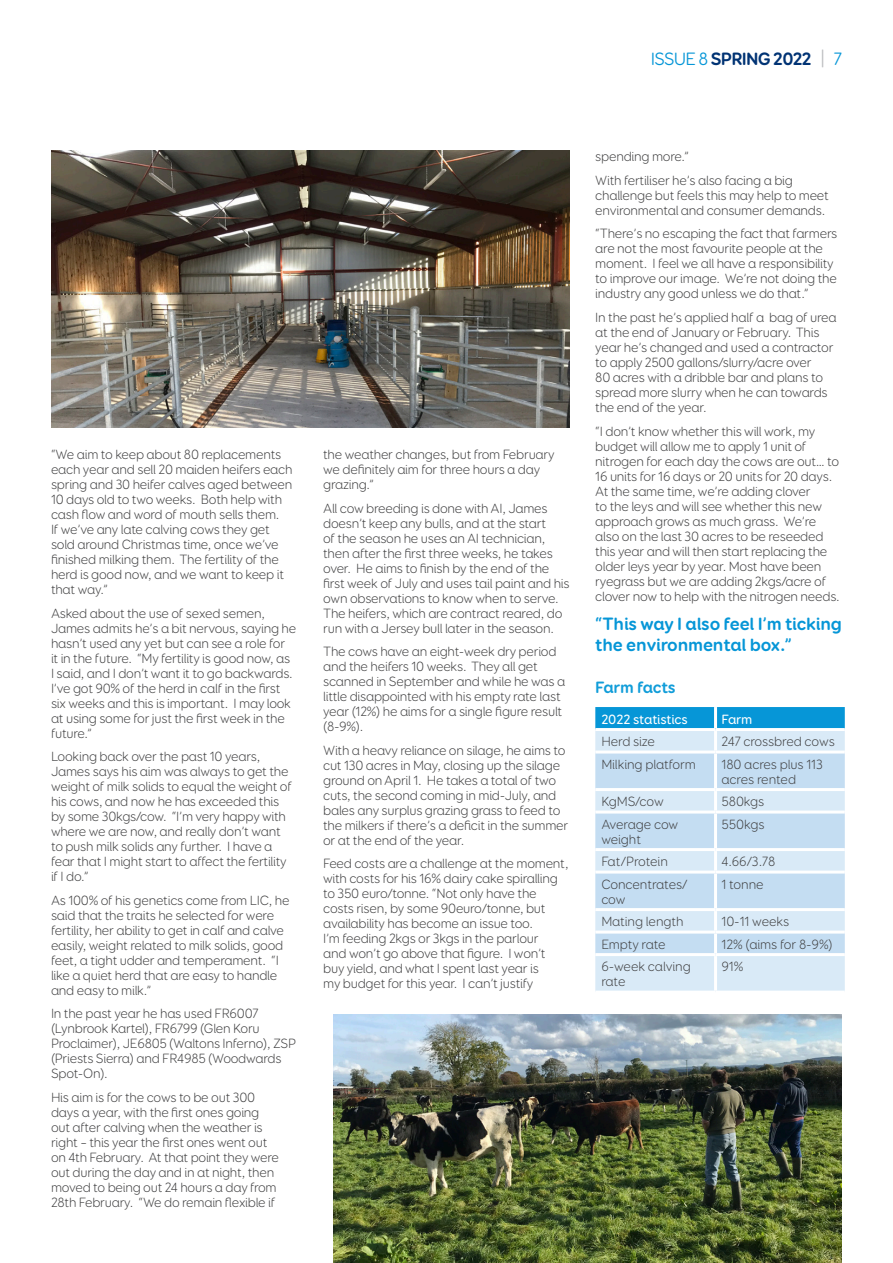
<style>
.page{position:relative;width:893px;height:1263px;background:#fff}
.page>*{position:absolute;margin:0;border:0;box-sizing:border-box;transform-origin:0 0}
.Body{font:700 18px/21px "Booster Next FY";letter-spacing:-.01em;color:#0696d7}
.t1{font:700 18px "Booster Next FY";letter-spacing:-.04em;color:#013374}
.Body-2{font:700 16.5px "Booster Next FY";letter-spacing:-.01em;color:#119dd9}
.Body-3{font:300 13.5px/15px "Booster Next FY";letter-spacing:-.02em;color:#3e3e3f}
.Body-4{font:500 13.5px "Booster Next FY";letter-spacing:-.01em;color:#fff}
.s1{font-weight:400;color:#0696d7}
.s2{font-weight:400;color:#bcbdc0}
</style>
<div class="page">
<div style="left:595px;top:707px;width:250px;height:21px;background:#0696d7"></div>
<div style="left:595px;top:731px;width:250px;height:259px;background:#d9eaf7"></div>
<svg style="left:595px;top:753px;width:250px;height:200px;background:#cbe1f3"></svg>
<hr style="left:714px;top:707px;width:3px;height:21px;background:#fff">
<hr style="left:714px;top:731px;width:3px;height:19px;background:#fff">
<hr style="left:595px;top:750px;width:120px;height:3px;background:#fff">
<hr style="left:715px;top:750px;width:130px;height:3px;background:#fff">
<hr style="left:714px;top:753px;width:3px;height:35px;background:#fff">
<hr style="left:595px;top:788px;width:120px;height:3px;background:#fff">
<hr style="left:715px;top:788px;width:130px;height:3px;background:#fff">
<hr style="left:714px;top:791px;width:3px;height:19px;background:#fff">
<hr style="left:595px;top:810px;width:120px;height:3px;background:#fff">
<hr style="left:715px;top:810px;width:130px;height:3px;background:#fff">
<hr style="left:714px;top:813px;width:3px;height:35px;background:#fff">
<hr style="left:595px;top:848px;width:120px;height:3px;background:#fff">
<hr style="left:715px;top:848px;width:130px;height:3px;background:#fff">
<hr style="left:714px;top:851px;width:3px;height:19px;background:#fff">
<hr style="left:595px;top:870px;width:120px;height:3px;background:#fff">
<hr style="left:715px;top:870px;width:130px;height:3px;background:#fff">
<hr style="left:714px;top:873px;width:3px;height:35px;background:#fff">
<hr style="left:595px;top:908px;width:120px;height:3px;background:#fff">
<hr style="left:715px;top:908px;width:130px;height:3px;background:#fff">
<hr style="left:714px;top:911px;width:3px;height:19px;background:#fff">
<hr style="left:595px;top:930px;width:120px;height:3px;background:#fff">
<hr style="left:715px;top:930px;width:130px;height:3px;background:#fff">
<hr style="left:714px;top:933px;width:3px;height:20px;background:#fff">
<hr style="left:595px;top:953px;width:120px;height:3px;background:#fff">
<hr style="left:715px;top:953px;width:130px;height:3px;background:#fff">
<hr style="left:714px;top:956px;width:3px;height:34px;background:#fff">
<img style="left:51px;top:151px;width:519px;height:276px">
<img style="left:333px;top:1014px;width:509px;height:249px">
<h1 class="t1" style="left:651px;top:47px;width:193px"><span class="s1">ISSUE 8</span> SPRING 2022 <span class="s2">|</span> <span class="s1">7</span></h1>
<p class="Body-3" style="left:51px;top:447px;width:243px">“We aim to keep about 80 replacements each year and sell 20 maiden heifers each spring and 30 heifer calves aged between 10 days old to two weeks. Both help with cash flow and word of mouth sells them.<br>If we’ve any late calving cows they get sold around Christmas time, once we’ve finished milking them. The fertility of the herd is good now, and we want to keep it that way.”</p>
<p class="Body-3" style="left:51px;top:605px;width:247px">Asked about the use of sexed semen, James admits he’s a bit nervous, saying he hasn’t used any yet but can see a role for<br>it in the future. “My fertility is good now, as I said, and I don’t want it to go backwards.<br>I’ve got 90% of the herd in calf in the first six weeks and this is important. I may look at using some for just the first week in the future.”</p>
<p class="Body-3" style="left:51px;top:749px;width:242px">Looking back over the past 10 years, James says his aim was always to get the weight of milk solids to equal the weight of his cows, and now he has exceeded this by some 30kgs/cow. “I’m very happy with where we are now, and really don’t want to push milk solids any further. I have a fear that I might start to affect the fertility if I do.”</p>
<p class="Body-3" style="left:51px;top:892px;width:240px">As 100% of his genetics come from LIC, he said that the traits he selected for were fertility, her ability to get in calf and calve easily, weight related to milk solids, good feet, a tight udder and temperament. “I like a quiet herd that are easy to handle and easy to milk.”</p>
<p class="Body-3" style="left:51px;top:1006px;width:247px">In the past year he has used FR6007 (Lynbrook Kartel), FR6799 (Glen Koru Proclaimer), JE6805 (Waltons Inferno), ZSP (Priests Sierra) and FR4985 (Woodwards Spot-On).</p>
<p class="Body-3" style="left:51px;top:1089px;width:230px">His aim is for the cows to be out 300 days a year, with the first ones going out after calving when the weather is right – this year the first ones went out on 4th February. At that point they were out during the day and in at night, then moved to being out 24 hours a day from 28th February. “We do remain flexible if</p>
<p class="Body-3" style="left:323px;top:447px;width:233px">the weather changes, but from February we definitely aim for three hours a day grazing.”</p>
<p class="Body-3" style="left:323px;top:500px;width:248px">All cow breeding is done with AI, James doesn’t keep any bulls, and at the start<br>of the season he uses an AI technician, then after the first three weeks, he takes over. He aims to finish by the end of the first week of July and uses tail paint and his own observations to know when to serve.<br>The heifers, which are contract reared, do run with a Jersey bull later in the season.</p>
<p class="Body-3" style="left:323px;top:644px;width:244px">The cows have an eight-week dry period and the heifers 10 weeks. They all get scanned in September and while he was a little disappointed with his empty rate last year (12%) he aims for a single figure result (8-9%).</p>
<p class="Body-3" style="left:323px;top:742px;width:247px">With a heavy reliance on silage, he aims to cut 130 acres in May, closing up the silage ground on April 1. He takes a total of two cuts, the second coming in mid-July, and bales any surplus grazing grass to feed to the milkers if there’s a deficit in the summer or at the end of the year.</p>
<p class="Body-3" style="left:323px;top:856px;width:247px">Feed costs are a challenge at the moment, with costs for his 16% dairy cake spiralling to 350 euro/tonne. “Not only have the costs risen, by some 90euro/tonne, but availability has become an issue too.<br>I’m feeding 2kgs or 3kgs in the parlour<br>and won’t go above that figure. I won’t buy yield, and what I spent last year is<br>my budget for this year. I can’t justify</p>
<p class="Body-3" style="left:595px;top:149px;width:95px">spending more.”</p>
<p class="Body-3" style="left:595px;top:173px;width:235px">With fertiliser he’s also facing a big challenge but feels this may help to meet environmental and consumer demands.</p>
<p class="Body-3" style="left:595px;top:226px;width:244px">“There’s no escaping the fact that farmers are not the most favourite people at the moment. I feel we all have a responsibility to improve our image. We’re not doing the industry any good unless we do that.”</p>
<p class="Body-3" style="left:595px;top:310px;width:243px">In the past he’s applied half a bag of urea at the end of January or February. This year he’s changed and used a contractor to apply 2500 gallons/slurry/acre over<br>80 acres with a dribble bar and plans to spread more slurry when he can towards the end of the year.</p>
<p class="Body-3" style="left:595px;top:423px;width:246px">“I don’t know whether this will work, my budget will allow me to apply 1 unit of nitrogen for each day the cows are out… to 16 units for 16 days or 20 units for 20 days.<br>At the same time, we’re adding clover<br>to the leys and will see whether this new approach grows as much grass. We’re also on the last 30 acres to be reseeded this year and will then start replacing the older leys year by year. Most have been ryegrass but we are adding 2kgs/acre of clover now to help with the nitrogen needs.</p>
<p class="Body" style="left:595px;top:613px;width:248px">“This way I also feel I’m ticking the environmental box.”</p>
<p class="Body-2" style="left:595px;top:676px;width:82px">Farm facts</p>
<p class="Body-4" style="left:601px;top:710px;width:88px">2022 statistics</p>
<p class="Body-4" style="left:721px;top:710px;width:32px">Farm</p>
<p class="Body-3" style="left:601px;top:734px;width:55px">Herd size</p>
<p class="Body-3" style="left:721px;top:734px;width:115px">247 crossbred cows</p>
<p class="Body-3" style="left:601px;top:756px;width:96px">Milking platform</p>
<p class="Body-3" style="left:721px;top:756px;width:103px">180 acres plus 113 acres rented</p>
<p class="Body-3" style="left:601px;top:794px;width:64px">KgMS/cow</p>
<p class="Body-3" style="left:721px;top:794px;width:44px">580kgs</p>
<p class="Body-3" style="left:601px;top:816px;width:78px">Average cow weight</p>
<p class="Body-3" style="left:721px;top:816px;width:44px">550kgs</p>
<p class="Body-3" style="left:601px;top:854px;width:68px">Fat/Protein</p>
<p class="Body-3" style="left:721px;top:854px;width:55px">4.66/3.78</p>
<p class="Body-3" style="left:601px;top:876px;width:88px">Concentrates/ cow</p>
<p class="Body-3" style="left:721px;top:876px;width:44px">1 tonne</p>
<p class="Body-3" style="left:601px;top:914px;width:84px">Mating length</p>
<p class="Body-3" style="left:721px;top:914px;width:69px">10-11 weeks</p>
<p class="Body-3" style="left:601px;top:936px;width:66px">Empty rate</p>
<p class="Body-3" style="left:721px;top:936px;width:113px">12% (aims for 8-9%)</p>
<p class="Body-3" style="left:601px;top:959px;width:91px">6-week calving rate</p>
<p class="Body-3" style="left:721px;top:959px;width:23px">91%</p>
</div>
